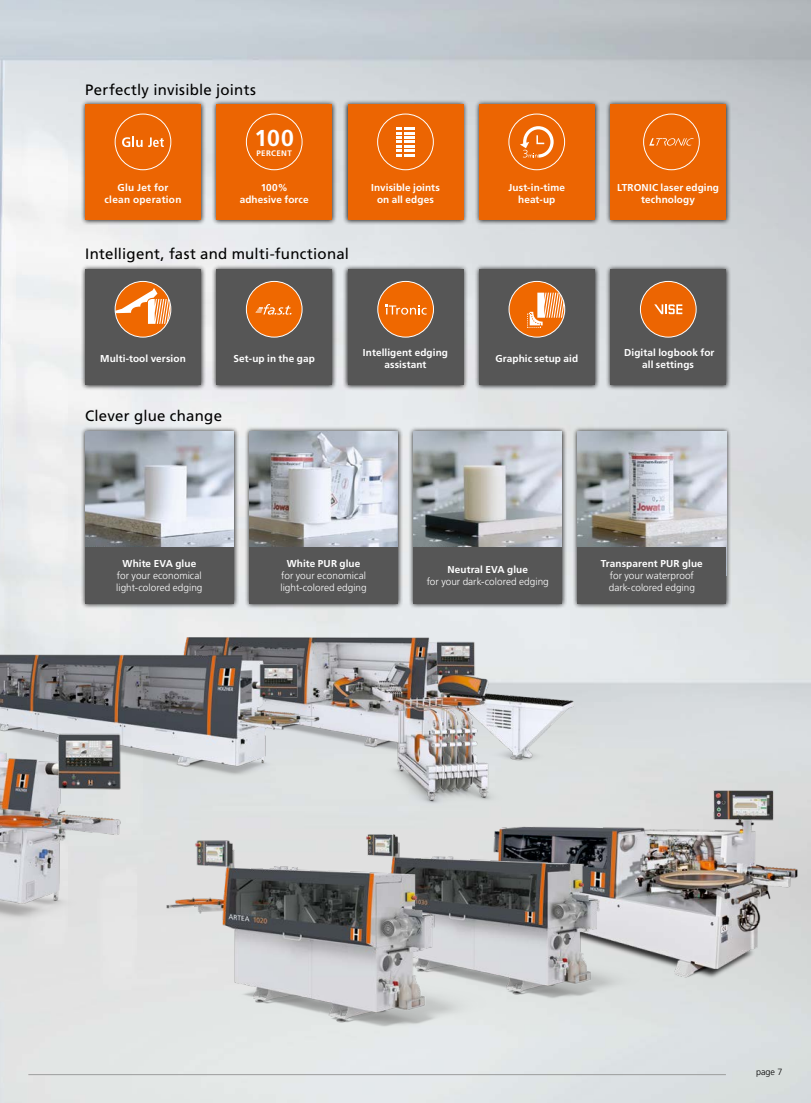
<style>
.page{position:relative;width:811px;height:1103px;background:#fff}
.page>*{position:absolute;margin:0;border:0;box-sizing:border-box;transform-origin:0 0}
.t1{font:700 23px "Frutiger";color:#fff}
.t2{font:15px "Frutiger";letter-spacing:.015em;color:#000}
.t3{font:700 10px/12px "Frutiger";letter-spacing:.01em;color:#fff;text-align:center}
.t4{font:300 10px/12px "Frutiger";color:#fff}
.t5{font:700 10px/12px "Frutiger";letter-spacing:.03em;color:#fff;text-align:center}
.t6{font:300 9px "Frutiger";color:#000}
.t7{font:700 8px "Frutiger";letter-spacing:.045em;color:#fff}
</style>
<div class="page">
<div style="left:80px;top:99px;width:126px;height:126px;background:#000;opacity:.9"></div>
<div style="left:85px;top:104px;width:116px;height:116px;background:#ec6502"></div>
<div style="left:80px;top:264px;width:126px;height:126px;background:#000;opacity:.9"></div>
<div style="left:85px;top:269px;width:116px;height:116px;background:#565656"></div>
<div style="left:211px;top:99px;width:126px;height:126px;background:#000;opacity:.9"></div>
<div style="left:216px;top:104px;width:116px;height:116px;background:#ec6502"></div>
<div style="left:211px;top:264px;width:126px;height:126px;background:#000;opacity:.9"></div>
<div style="left:216px;top:269px;width:116px;height:116px;background:#565656"></div>
<div style="left:474px;top:264px;width:126px;height:126px;background:#000;opacity:.9"></div>
<div style="left:479px;top:269px;width:116px;height:116px;background:#565656"></div>
<div style="left:342px;top:99px;width:126px;height:126px;background:#000;opacity:.9"></div>
<div style="left:348px;top:104px;width:115px;height:116px;background:#ec6502"></div>
<div style="left:342px;top:264px;width:126px;height:126px;background:#000;opacity:.9"></div>
<div style="left:348px;top:269px;width:115px;height:116px;background:#565656"></div>
<div style="left:605px;top:264px;width:126px;height:126px;background:#000;opacity:.9"></div>
<div style="left:610px;top:269px;width:116px;height:116px;background:#565656"></div>
<div style="left:474px;top:99px;width:126px;height:126px;background:#000;opacity:.9"></div>
<div style="left:479px;top:104px;width:115px;height:116px;background:#ec6502"></div>
<div style="left:605px;top:99px;width:126px;height:126px;background:#000;opacity:.9"></div>
<div style="left:610px;top:104px;width:116px;height:116px;background:#ec6502"></div>
<img style="left:169px;top:596px;width:418px;height:231px">
<img style="left:0;top:607px;width:322px;height:199px">
<img style="left:473px;top:788px;width:338px;height:194px">
<img style="left:315px;top:822px;width:330px;height:186px">
<img style="left:135px;top:827px;width:390px;height:219px">
<img style="left:0;top:695px;width:138px;height:255px">
<div style="left:80px;top:426px;width:159px;height:183px;background:#000;opacity:.9"></div>
<img style="left:85px;top:431px;width:149px;height:116px">
<div style="left:572px;top:426px;width:159px;height:183px;background:#000;opacity:.9"></div>
<img style="left:577px;top:431px;width:149px;height:116px">
<div style="left:244px;top:426px;width:159px;height:183px;background:#000;opacity:.9"></div>
<img style="left:249px;top:431px;width:149px;height:116px">
<div style="left:408px;top:426px;width:159px;height:183px;background:#000;opacity:.9"></div>
<img style="left:413px;top:431px;width:149px;height:116px">
<div style="left:115px;top:281px;width:56px;height:56px;background:#ef6800;border-radius:28px"></div>
<svg style="left:115px;top:288px;width:56px;height:36px"></svg>
<div style="left:115px;top:281px;width:56px;height:57px;border:1px solid #fff;border-radius:50%"></div>
<div style="left:246px;top:281px;width:56px;height:56px;background:#ef6800;border-radius:28px"></div>
<svg style="left:255px;top:304px;width:36px;height:11px"></svg>
<div style="left:246px;top:281px;width:56px;height:57px;border:1px solid #fff;border-radius:50%"></div>
<div style="left:509px;top:281px;width:56px;height:56px;background:#ef6800;border-radius:28px"></div>
<svg style="left:527px;top:293px;width:38px;height:35px"></svg>
<div style="left:508px;top:281px;width:57px;height:57px;border:1px solid #fff;border-radius:50%"></div>
<div style="left:378px;top:281px;width:55px;height:56px;background:#ef6800;border-radius:28px"></div>
<svg style="left:385px;top:304px;width:41px;height:11px"></svg>
<div style="left:377px;top:281px;width:57px;height:57px;border:1px solid #fff;border-radius:50%"></div>
<div style="left:640px;top:281px;width:56px;height:56px;background:#ec6502;border-radius:50%"></div>
<svg style="left:654px;top:304px;width:28px;height:10px"></svg>
<div style="left:640px;top:281px;width:56px;height:57px;border:1px solid #fff;border-radius:50%"></div>
<svg style="left:122px;top:137px;width:42px;height:10px"></svg>
<div style="left:115px;top:114px;width:56px;height:56px;border:1px solid #fff;border-radius:50%"></div>
<div style="left:246px;top:114px;width:56px;height:56px;border:1px solid #fff;border-radius:50%"></div>
<svg style="left:520px;top:126px;width:33px;height:32px"></svg>
<div style="left:508px;top:114px;width:57px;height:56px;border:1px solid #fff;border-radius:50%"></div>
<svg style="left:396px;top:128px;width:19px;height:28px"></svg>
<div style="left:377px;top:114px;width:57px;height:56px;border:1px solid #fff;border-radius:50%"></div>
<svg style="left:649px;top:138px;width:45px;height:8px"></svg>
<div style="left:643px;top:114px;width:57px;height:56px;border:1px solid #fff;border-radius:50%"></div>
<hr style="left:28px;top:1074px;width:698px;height:1px;background:#9c9d9d">
<div style="left:85px;top:547px;width:149px;height:57px;background:#565656"></div>
<div style="left:249px;top:547px;width:149px;height:57px;background:#565656"></div>
<div style="left:413px;top:547px;width:149px;height:57px;background:#565656"></div>
<div style="left:577px;top:547px;width:149px;height:57px;background:#565656"></div>
<h2 class="t2" style="left:85px;top:81px;width:172px">Perfectly invisible joints</h2>
<p class="t5" style="left:104px;top:181px;width:78px">Glu Jet for clean operation</p>
<h1 class="t1" style="left:254px;top:124px;width:41px">100</h1>
<p class="t7" style="left:256px;top:149px;width:37px">PERCENT</p>
<p class="t3" style="left:240px;top:181px;width:70px">100% adhesive force</p>
<h2 class="t2" style="left:85px;top:245px;width:265px">Intelligent, fast and multi-functional</h2>
<p class="t3" style="left:371px;top:181px;width:70px">Invisible joints on all edges</p>
<p class="t3" style="left:508px;top:181px;width:58px">Just-in-time heat-up</p>
<p class="t3" style="left:617px;top:181px;width:103px">LTRONIC laser edging technology</p>
<p class="t3" style="left:100px;top:352px;width:87px">Multi-tool version</p>
<p class="t3" style="left:363px;top:346px;width:87px">Intelligent edging assistant</p>
<p class="t3" style="left:624px;top:346px;width:92px">Digital logbook for all settings</p>
<p class="t3" style="left:234px;top:352px;width:83px">Set-up in the gap</p>
<p class="t3" style="left:495px;top:352px;width:84px">Graphic setup aid</p>
<h2 class="t2" style="left:85px;top:407px;width:138px">Clever glue change</h2>
<p class="t3" style="left:122px;top:558px;width:75px">White EVA glue</p>
<p class="t4" style="left:116px;top:570px;width:88px">for your economical light-colored edging</p>
<p class="t3" style="left:287px;top:558px;width:75px">White PUR glue</p>
<p class="t4" style="left:280px;top:570px;width:88px">for your economical light-colored edging</p>
<p class="t3" style="left:447px;top:564px;width:82px">Neutral EVA glue</p>
<p class="t4" style="left:427px;top:576px;width:124px">for your dark-colored edging</p>
<p class="t3" style="left:601px;top:558px;width:103px">Transparent PUR glue</p>
<p class="t4" style="left:609px;top:570px;width:88px">for your waterproof dark-colored edging</p>
<p class="t6" style="left:756px;top:1066px;width:28px">page 7</p>
</div>
